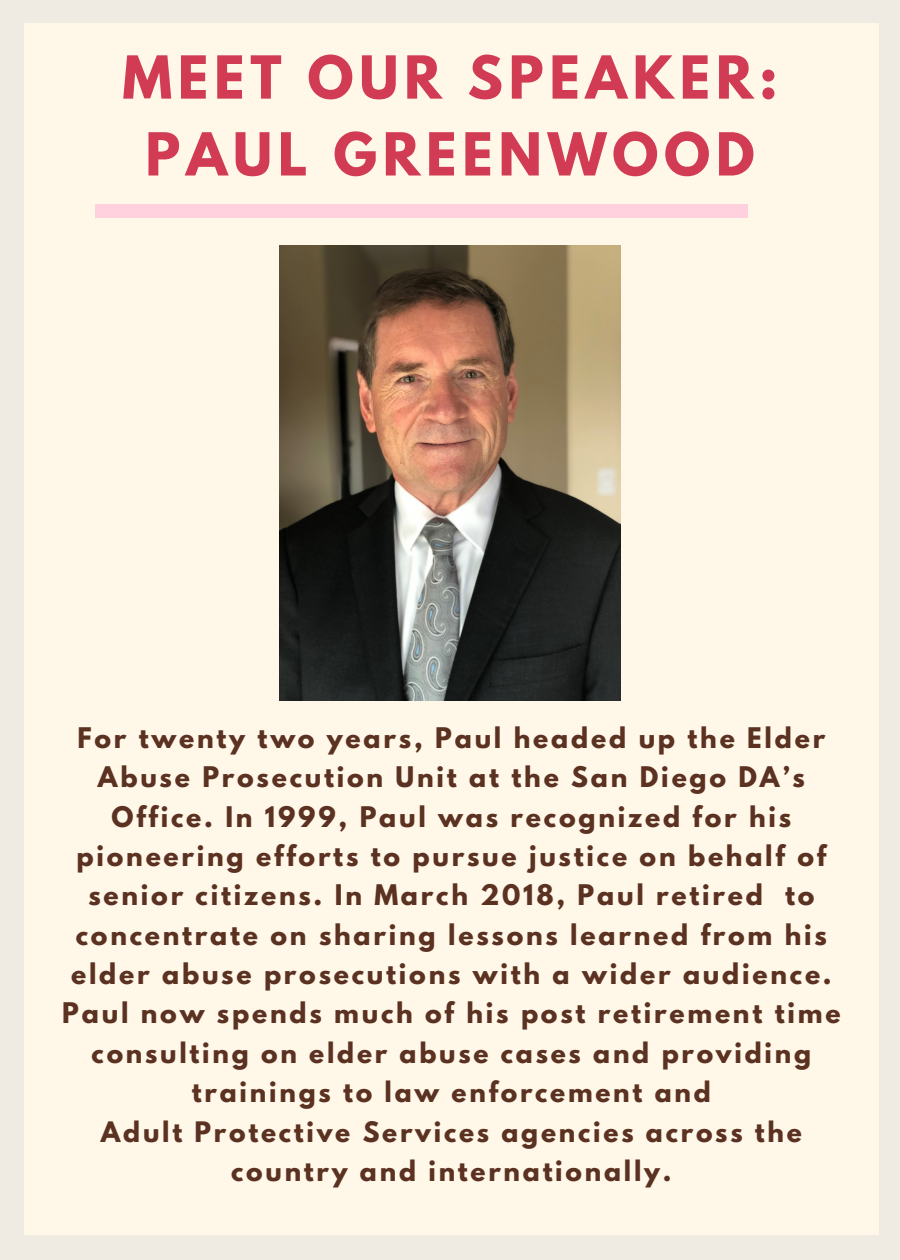
<style>
.page{position:relative;width:900px;height:1260px;background:#efebe2}
.page>*{position:absolute;margin:0;border:0;box-sizing:border-box;transform-origin:0 0}
.t1{font:700 52.5px/77px "League Spartan";letter-spacing:.11em;color:#d13b53;text-align:center}
.t2{font:700 25.25px/39.5px "League Spartan";letter-spacing:.11em;color:#5b3121;text-align:center}
.t3{font:700 25px/39.5px "League Spartan";letter-spacing:.11em;color:#5b3121;text-align:center}
</style>
<div class="page">
<div style="left:24px;top:24px;width:855px;height:1211px;background:#fff8e9"></div>
<img style="left:279px;top:245px;width:341px;height:456px">
<div style="left:96px;top:204px;width:652px;height:14px;background:#ffd1df"></div>
<h1 class="t1" style="left:122px;top:38px;width:657px">MEET OUR SPEAKER:<br>PAUL GREENWOOD</h1>
<p class="t2" style="left:62px;top:717px;width:780px">For twenty two years, Paul headed up the Elder Abuse Prosecution Unit at the San Diego DA’s Office. In 1999, Paul was recognized for his pioneering efforts to pursue justice on behalf of senior citizens. In March 2018, Paul retired to concentrate on sharing lessons learned from his elder abuse prosecutions with a wider audience.<br>Paul now spends much of his post retirement time</p>
<p class="t3" style="left:92px;top:1033px;width:721px">consulting on elder abuse cases and providing trainings to law enforcement and<br>Adult Protective Services agencies across the country and internationally.</p>
</div>
